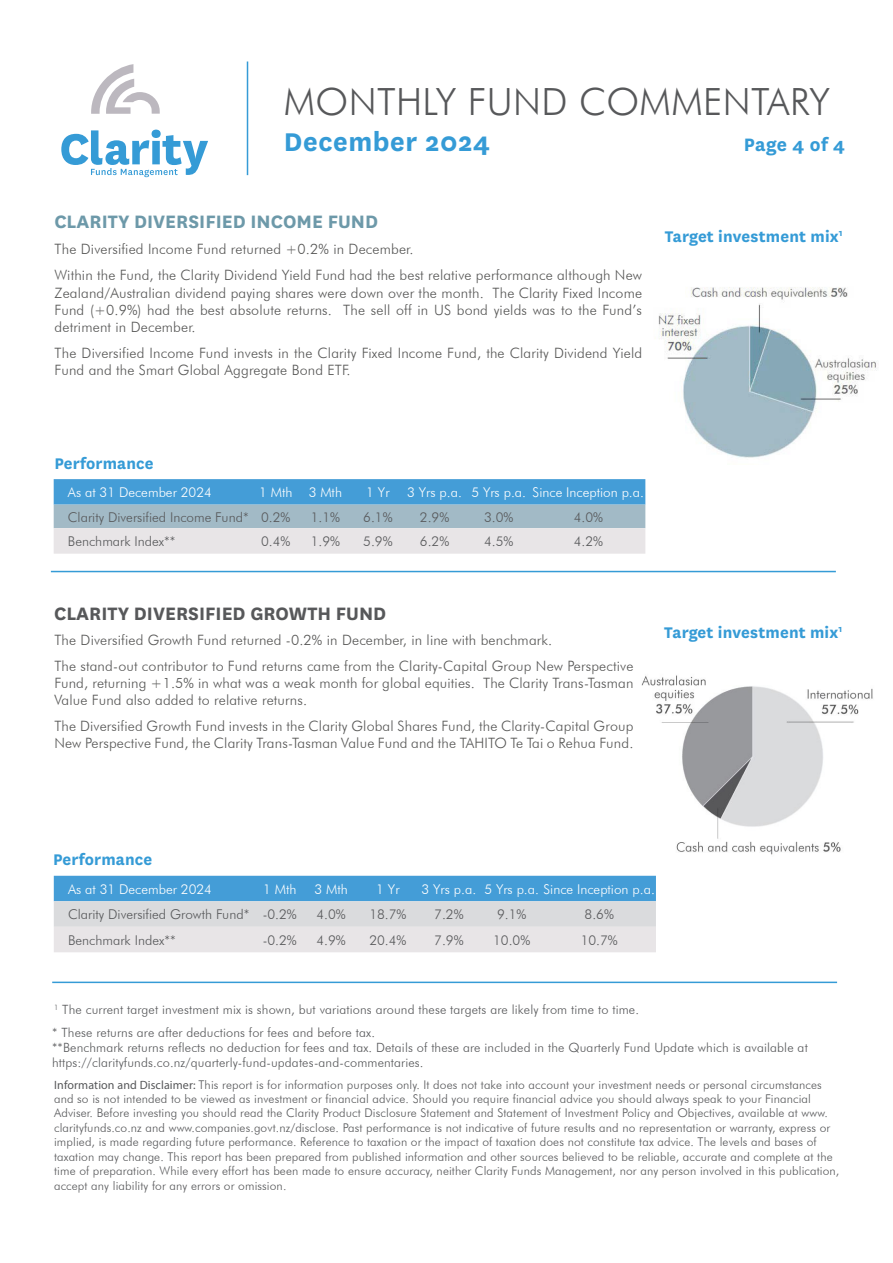
<style>
.page{position:relative;width:893px;height:1263px;background:#fff}
.page>*{position:absolute;margin:0;border:0;box-sizing:border-box;transform-origin:0 0}
.body_copy{font:300 37.5px "Futura BT";letter-spacing:.01em;color:#57585a}
.Sub_headlines{font:700 30px "National";letter-spacing:.02em;color:#359bd6}
.t1{font:700 21px "National";color:#6d99a9}
.t2{font:700 21px "National";color:#57585a}
.Sub_headlines-2{font:700 21px "National";color:#359bd6}
.t3{font:700 18px "National";letter-spacing:.01em;color:#359bd6}
.t4{font:300 14.25px/17.1px "Futura BT";letter-spacing:.01em;color:#575756;text-align:justify}
.t5{font:300 13.5px "Futura BT";color:#58595b}
.t6{font:300 13.5px "Futura BT";color:#fff}
.t7{font:300 12.75px/15.3px "Futura BT";letter-spacing:.01em;color:#57585a}
.t8{font:300 12px/14.4px "Futura BT";letter-spacing:.01em;color:#57585a}
.s1{font-family:"Myriad Pro";font-weight:400}
</style>
<div class="page">
<hr style="left:52px;top:981px;width:785px;height:2px;background:#359bd6">
<svg style="left:91px;top:64px;width:69px;height:50px"></svg>
<svg style="left:61px;top:130px;width:147px;height:47px"></svg>
<hr style="left:247px;top:62px;width:1px;height:113px;background:#359bd6">
<svg style="left:54px;top:876px;width:602px;height:76px;background:#adcade"></svg>
<img style="left:645px;top:287px;width:232px;height:214px">
<img style="left:641px;top:675px;width:232px;height:180px">
<hr style="left:51px;top:571px;width:785px;height:1px;background:#359bd6">
<svg style="left:54px;top:479px;width:591px;height:75px;background:#9bbfd7"></svg>
<p class="body_copy" style="left:284px;top:79px;width:548px">MONTHLY FUND COMMENTARY</p>
<p class="Sub_headlines" style="left:284px;top:121px;width:208px">December 2024</p>
<p class="Sub_headlines-2" style="left:744px;top:130px;width:103px">Page 4 of 4</p>
<p class="t1" style="left:54px;top:207px;width:325px">CLARITY DIVERSIFIED INCOME FUND</p>
<p class="t4" style="left:55px;top:241px;width:360px">The Diversified Income Fund returned +0.2% in December.</p>
<p class="t4" style="left:55px;top:267px;width:589px">Within the Fund, the Clarity Dividend Yield Fund had the best relative performance although New Zealand/Australian dividend paying shares were down over the month. The Clarity Fixed Income Fund (+0.9%) had the best absolute returns. The sell off in US bond yields was to the Fund’s detriment in December.</p>
<p class="t4" style="left:55px;top:344px;width:589px">The Diversified Income Fund invests in the Clarity Fixed Income Fund, the Clarity Dividend Yield<br>Fund and the Smart Global Aggregate Bond ETF.</p>
<p class="t3" style="left:665px;top:224px;width:179px">Target investment mix<sup>1</sup></p>
<p class="t3" style="left:54px;top:451px;width:101px">Performance</p>
<p class="t6" style="left:68px;top:484px;width:145px">As at 31 December 2024</p>
<p class="t6" style="left:259px;top:484px;width:35px">1 Mth</p>
<p class="t6" style="left:309px;top:484px;width:35px">3 Mth</p>
<p class="t6" style="left:366px;top:484px;width:25px">1 Yr</p>
<p class="t6" style="left:407px;top:484px;width:56px">3 Yrs p.a.</p>
<p class="t6" style="left:471px;top:484px;width:56px">5 Yrs p.a.</p>
<p class="t6" style="left:533px;top:484px;width:113px">Since Inception p.a.</p>
<p class="t5" style="left:68px;top:508px;width:182px">Clarity Diversified Income Fund*</p>
<p class="t5" style="left:261px;top:508px;width:31px">0.2%</p>
<p class="t5" style="left:311px;top:508px;width:31px">1.1%</p>
<p class="t5" style="left:363px;top:508px;width:31px">6.1%</p>
<p class="t5" style="left:420px;top:508px;width:31px">2.9%</p>
<p class="t5" style="left:484px;top:508px;width:31px">3.0%</p>
<p class="t5" style="left:574px;top:508px;width:31px">4.0%</p>
<p class="t5" style="left:68px;top:533px;width:109px">Benchmark Index**</p>
<p class="t5" style="left:261px;top:533px;width:31px">0.4%</p>
<p class="t5" style="left:311px;top:533px;width:31px">1.9%</p>
<p class="t5" style="left:363px;top:533px;width:31px">5.9%</p>
<p class="t5" style="left:420px;top:533px;width:31px">6.2%</p>
<p class="t5" style="left:484px;top:533px;width:31px">4.5%</p>
<p class="t5" style="left:574px;top:533px;width:31px">4.2%</p>
<p class="t2" style="left:54px;top:599px;width:334px">CLARITY DIVERSIFIED GROWTH FUND</p>
<p class="t4" style="left:54px;top:631px;width:499px">The Diversified Growth Fund returned -0.2% in December, in line with benchmark.</p>
<p class="t4" style="left:54px;top:657px;width:581px">The stand-out contributor to Fund returns came from the Clarity-Capital Group New Perspective Fund, returning +1.5% in what was a weak month for global equities. The Clarity Trans-Tasman Value Fund also added to relative returns.</p>
<p class="t4" style="left:54px;top:718px;width:581px">The Diversified Growth Fund invests in the Clarity Global Shares Fund, the Clarity-Capital Group<br>New Perspective Fund, the Clarity Trans-Tasman Value Fund and the TAHITO Te Tai o Rehua Fund.</p>
<p class="t3" style="left:664px;top:620px;width:179px">Target investment mix<sup>1</sup></p>
<p class="t3" style="left:53px;top:847px;width:101px">Performance</p>
<p class="t6" style="left:68px;top:881px;width:145px">As at 31 December 2024</p>
<p class="t6" style="left:263px;top:881px;width:35px">1 Mth</p>
<p class="t6" style="left:314px;top:881px;width:35px">3 Mth</p>
<p class="t6" style="left:376px;top:881px;width:25px">1 Yr</p>
<p class="t6" style="left:422px;top:881px;width:56px">3 Yrs p.a.</p>
<p class="t6" style="left:484px;top:881px;width:172px">5 Yrs p.a. Since Inception p.a.</p>
<p class="t5" style="left:68px;top:906px;width:183px">Clarity Diversified Growth Fund*</p>
<p class="t5" style="left:263px;top:906px;width:35px">-0.2%</p>
<p class="t5" style="left:316px;top:906px;width:31px">4.0%</p>
<p class="t5" style="left:369px;top:906px;width:39px">18.7%</p>
<p class="t5" style="left:434px;top:906px;width:31px">7.2%</p>
<p class="t5" style="left:497px;top:906px;width:31px">9.1%</p>
<p class="t5" style="left:585px;top:906px;width:31px">8.6%</p>
<p class="t5" style="left:68px;top:932px;width:109px">Benchmark Index**</p>
<p class="t5" style="left:263px;top:932px;width:35px">-0.2%</p>
<p class="t5" style="left:316px;top:932px;width:31px">4.9%</p>
<p class="t5" style="left:369px;top:932px;width:39px">20.4%</p>
<p class="t5" style="left:434px;top:932px;width:31px">7.9%</p>
<p class="t5" style="left:493px;top:932px;width:39px">10.0%</p>
<p class="t5" style="left:581px;top:932px;width:39px">10.7%</p>
<p class="t7" style="left:54px;top:1002px;width:586px"><sup>1</sup> The current target investment mix is shown, but variations around these targets are likely from time to time.</p>
<p class="t7" style="left:52px;top:1024px;width:324px">* These returns are after deductions for fees and before tax.</p>
<p class="t7" style="left:52px;top:1040px;width:757px">**Benchmark returns reflects no deduction for fees and tax. Details of these are included in the Quarterly Fund Update which is available at https://clarityfunds.co.nz/quarterly-fund-updates-and-commentaries.</p>
<p class="t8" style="left:54px;top:1077px;width:787px"><span class="s1">Information and Disclaimer:</span> This report is for information purposes only. It does not take into account your investment needs or personal circumstances and so is not intended to be viewed as investment or financial advice. Should you require financial advice you should always speak to your Financial Adviser. Before investing you should read the Clarity Product Disclosure Statement and Statement of Investment Policy and Objectives, available at www. clarityfunds.co.nz and www.companies.govt.nz/disclose. Past performance is not indicative of future results and no representation or warranty, express or implied, is made regarding future performance. Reference to taxation or the impact of taxation does not constitute tax advice. The levels and bases of taxation may change. This report has been prepared from published information and other sources believed to be reliable, accurate and complete at the time of preparation. While every effort has been made to ensure accuracy, neither Clarity Funds Management, nor any person involved in this publication, accept any liability for any errors or omission.</p>
</div>
